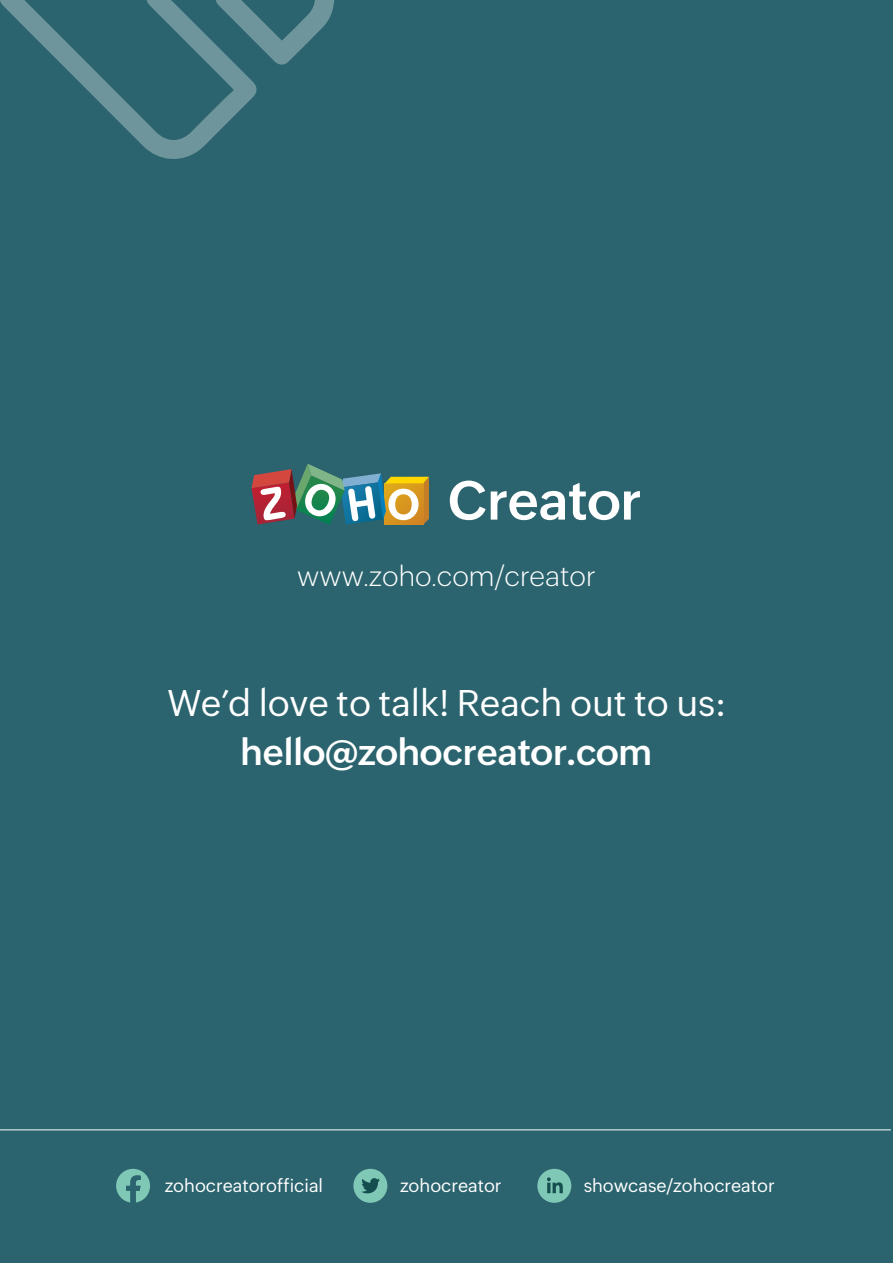
<style>
.page{position:relative;width:893px;height:1263px;background:#2b646e}
.page>*{position:absolute;margin:0;border:0;box-sizing:border-box;transform-origin:0 0}
.t1{font:600 53.7px "Zoho Puvi";color:#fff}
.t2{font:36.3px "Zoho Puvi";color:#fff}
.t3{font:600 36.3px "Zoho Puvi";color:#fff}
.t4{font:300 27.75px "Zoho Puvi";color:#fff}
.t5{font:18px "Zoho Puvi";color:#fff}
</style>
<div class="page">
<svg style="left:252px;top:464px;width:177px;height:61px"></svg>
<svg style="left:0;top:0;width:334px;height:159px"></svg>
<hr style="left:0;top:1129px;width:891px;height:1px;background:#fff">
<svg style="left:116px;top:1169px;width:34px;height:34px"></svg>
<div style="left:537px;top:1169px;width:34px;height:34px;background:#80c8b6;border-radius:50%"></div>
<svg style="left:547px;top:1177px;width:16px;height:16px"></svg>
<div style="left:353px;top:1169px;width:34px;height:34px;background:#80c8b6;border-radius:50%"></div>
<svg style="left:361px;top:1178px;width:19px;height:15px"></svg>
<h1 class="t1" style="left:448px;top:459px;width:195px">Creator</h1>
<h3 class="t4" style="left:297px;top:556px;width:300px">www.zoho.com/creator</h3>
<h2 class="t2" style="left:167px;top:675px;width:560px">We’d love to talk! Reach out to us:</h2>
<h2 class="t3" style="left:241px;top:724px;width:413px">hello@zohocreator.com</h2>
<p class="t5" style="left:165px;top:1172px;width:160px">zohocreatorofficial</p>
<p class="t5" style="left:400px;top:1172px;width:103px">zohocreator</p>
<p class="t5" style="left:584px;top:1172px;width:193px">showcase/zohocreator</p>
</div>
